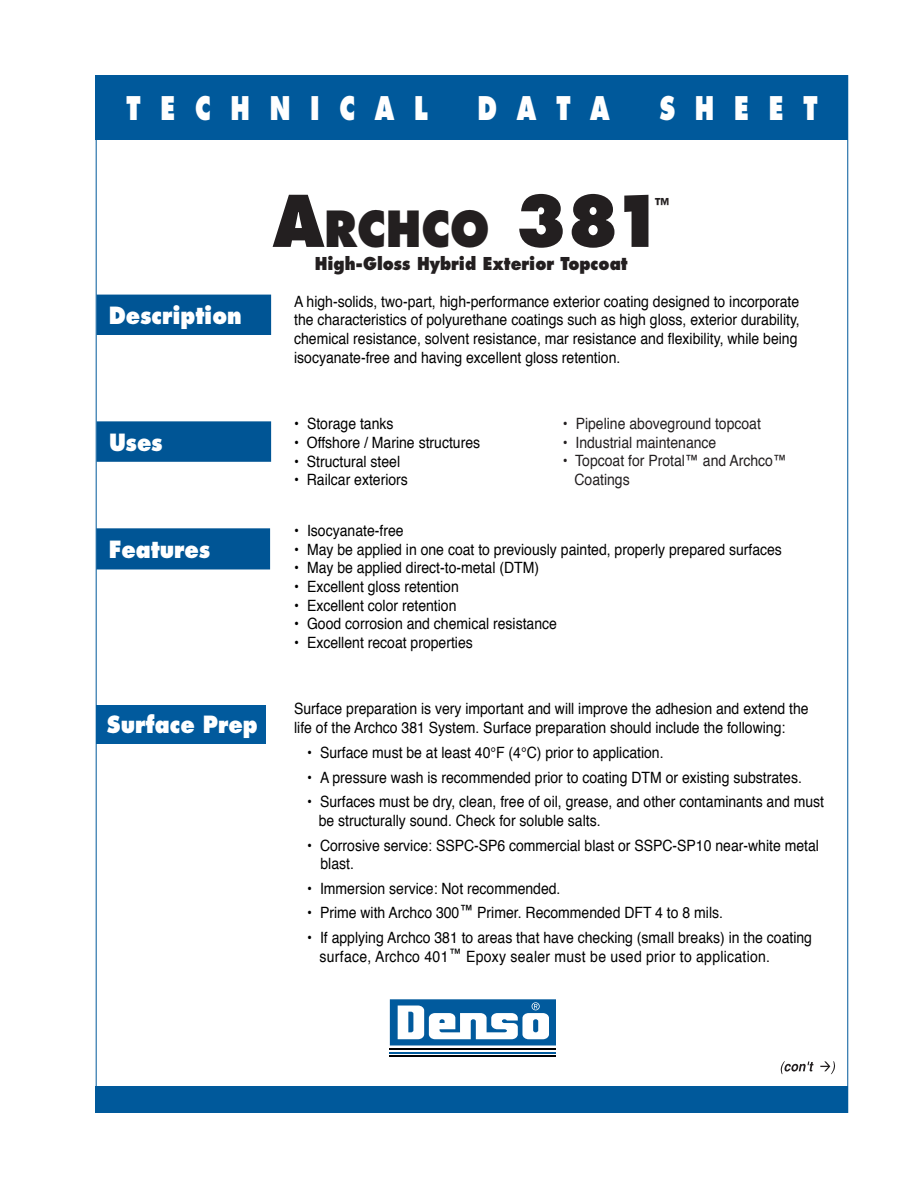
<style>
.page{position:relative;width:918px;height:1188px;background:#fff}
.page>*{position:absolute;margin:0;border:0;box-sizing:border-box;transform-origin:0 0}
.t1{font:800 48.45px "Futura";color:#231f20;scale:.9 1}
.t2{font:800 31.65px "Futura";color:#fff;scale:.75 1}
.t3{font:800 23.1px "Futura";color:#fff;scale:.9 1}
.t4{font:800 17.25px "Futura";color:#231f20;scale:.9 1}
.t5{font:15.6px/18.8px "Helvetica";color:#000;scale:.9 1}
.t6{font:15.6px/18.8px "Helvetica";color:#231f20;scale:.9 1}
.s1{font-size:69.15px}
</style>
<div class="page">
<div style="left:96px;top:75px;width:752px;height:65px;background:#00599b"></div>
<div style="left:96px;top:1087px;width:752px;height:26px;background:#00599b"></div>
<svg style="left:389px;top:999px;width:167px;height:58px"></svg>
<hr style="left:390px;top:1049px;width:166px;height:1px;background:#000001">
<hr style="left:390px;top:1052px;width:166px;height:1px;background:#015a9d">
<hr style="left:390px;top:1055px;width:166px;height:2px;background:#000001">
<svg style="left:390px;top:999px;width:166px;height:47px"></svg>
<div style="left:97px;top:295px;width:173px;height:39px;background:#005595"></div>
<div style="left:97px;top:295px;width:174px;height:40px;border:1px solid #005595"></div>
<div style="left:97px;top:422px;width:173px;height:39px;background:#005595"></div>
<div style="left:97px;top:421px;width:174px;height:41px;border:1px solid #005595"></div>
<div style="left:97px;top:529px;width:172px;height:40px;background:#005595"></div>
<div style="left:96px;top:528px;width:174px;height:41px;border:1px solid #005595"></div>
<div style="left:96px;top:705px;width:169px;height:39px;background:#015a9d"></div>
<svg style="left:780px;top:1061px;width:55px;height:13px"></svg>
<h2 class="t2" style="left:126px;top:94px;width:404px">T E C H N I C A L</h2>
<h2 class="t2" style="left:478px;top:94px;width:178px">D A T A</h2>
<h2 class="t2" style="left:659px;top:94px;width:212px">S H E E T</h2>
<h3 class="t3" style="left:109px;top:305px;width:149px">Description</h3>
<h3 class="t3" style="left:109px;top:432px;width:61px">Uses</h3>
<h3 class="t3" style="left:109px;top:539px;width:114px">Features</h3>
<h1 class="t1" style="left:273px;top:207px;width:437px"><span class="s1">A</span>RCHCO <span class="s1">381</span></h1>
<p class="t4" style="left:655px;top:197px;width:18px">™</p>
<p class="t4" style="left:315px;top:256px;width:349px">High-Gloss Hybrid Exterior Topcoat</p>
<p class="t5" style="left:294px;top:293px;width:563px">A high-solids, two-part, high-performance exterior coating designed to incorporate the characteristics of polyurethane coatings such as high gloss, exterior durability, chemical resistance, solvent resistance, mar resistance and flexibility, while being isocyanate-free and having excellent gloss retention.</p>
<p class="t5" style="left:294px;top:416px;width:112px">• Storage tanks</p>
<p class="t5" style="left:294px;top:434px;width:208px">• Offshore / Marine structures</p>
<p class="t5" style="left:294px;top:453px;width:119px">• Structural steel</p>
<p class="t5" style="left:294px;top:472px;width:128px">• Railcar exteriors</p>
<p class="t5" style="left:294px;top:522px;width:123px">• Isocyanate-free</p>
<p class="t5" style="left:294px;top:541px;width:544px">• May be applied in one coat to previously painted, properly prepared surfaces</p>
<p class="t5" style="left:294px;top:560px;width:274px">• May be applied direct-to-metal (DTM)</p>
<p class="t5" style="left:294px;top:578px;width:185px">• Excellent gloss retention</p>
<p class="t5" style="left:294px;top:597px;width:182px">• Excellent color retention</p>
<p class="t5" style="left:294px;top:616px;width:294px">• Good corrosion and chemical resistance</p>
<p class="t5" style="left:294px;top:635px;width:200px">• Excellent recoat properties</p>
<p class="t6" style="left:563px;top:415px;width:222px">• Pipeline aboveground topcoat</p>
<p class="t6" style="left:563px;top:434px;width:172px">• Industrial maintenance</p>
<p class="t6" style="left:574px;top:453px;width:238px;text-indent:-12px">• Topcoat for Protal™ and Archco™<br>Coatings</p>
<h3 class="t3" style="left:107px;top:714px;width:169px">Surface Prep</h3>
<p class="t5" style="left:294px;top:701px;width:573px">Surface preparation is very important and will improve the adhesion and extend the life of the Archco 381 System. Surface preparation should include the following:</p>
<p class="t5" style="left:307px;top:745px;width:398px">• Surface must be at least 40°F (4°C) prior to application.</p>
<p class="t5" style="left:307px;top:769px;width:551px">• A pressure wash is recommended prior to coating DTM or existing substrates.</p>
<p class="t5" style="left:319px;top:794px;width:563px;text-indent:-12px">• Surfaces must be dry, clean, free of oil, grease, and other contaminants and must be structurally sound. Check for soluble salts.</p>
<p class="t5" style="left:320px;top:837px;width:555px;text-indent:-13px">• Corrosive service: SSPC-SP6 commercial blast or SSPC-SP10 near-white metal blast.</p>
<p class="t5" style="left:307px;top:880px;width:283px">• Immersion service: Not recommended.</p>
<p class="t5" style="left:307px;top:905px;width:464px">• Prime with Archco 300™ Primer. Recommended DFT 4 to 8 mils.</p>
<p class="t5" style="left:320px;top:929px;width:549px;text-indent:-13px">• If applying Archco 381 to areas that have checking (small breaks) in the coating surface, Archco 401<sup>™</sup> Epoxy sealer must be used prior to application.</p>
</div>
